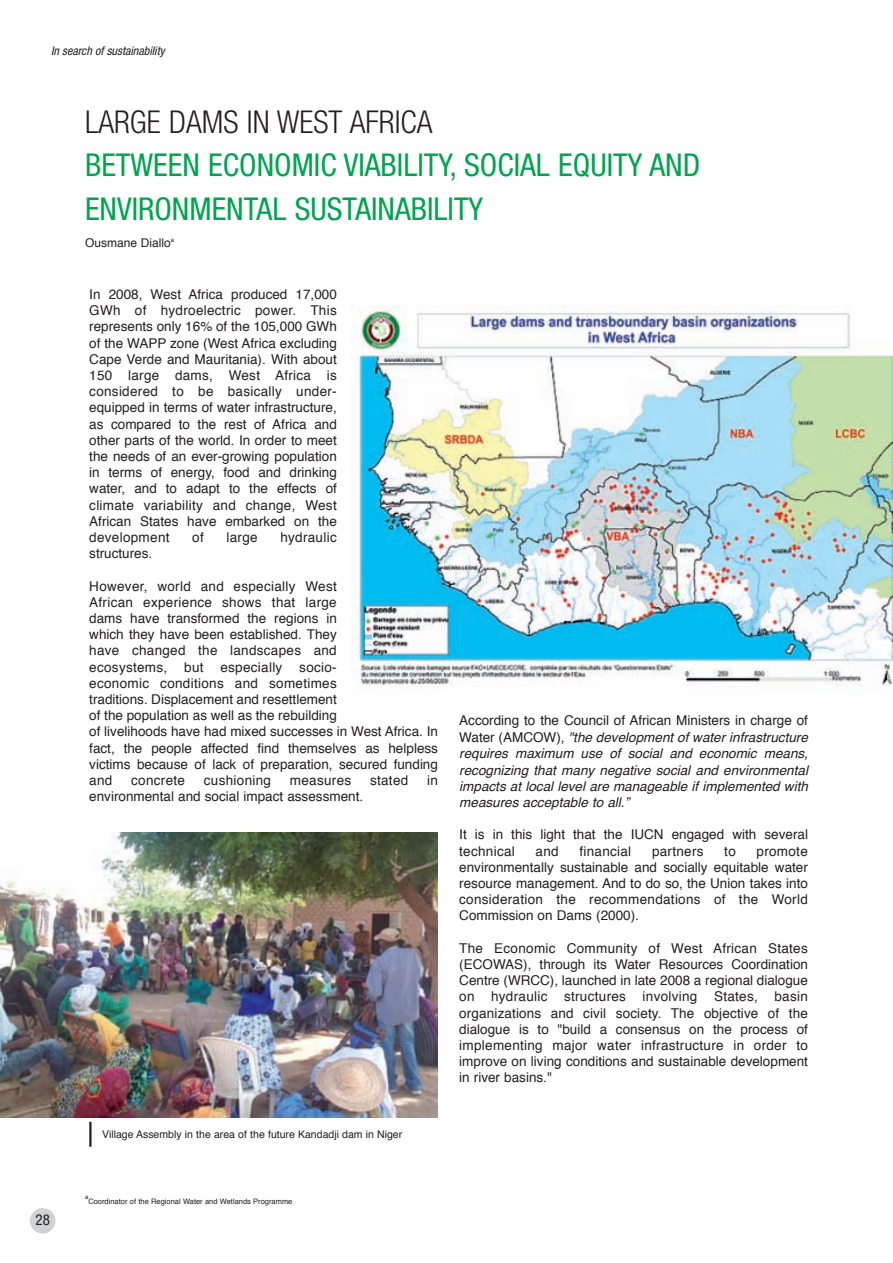
<style>
.page{position:relative;width:893px;height:1263px;background:#fff}
.page>*{position:absolute;margin:0;border:0;box-sizing:border-box;transform-origin:0 0}
.t1{font:condensed 31.5px/43.5px "Helvetica Neue";color:#00a54f}
.t2{font:300 condensed 31.5px "Helvetica Neue";color:#231f20}
.t3{font:condensed 15px "Helvetica Neue";color:#231f20}
.t4{font:13.5px/16.2px "Helvetica";color:#231f20;text-align:justify}
.t5{font:italic 13.5px/16.4px "Helvetica";color:#231f20;text-align:justify}
.t6{font:13.5px "Helvetica";letter-spacing:.02em;color:#231f20}
.t7{font:italic condensed 12px "Helvetica Neue";color:#231f20}
.t8{font:12px "Helvetica";color:#231f20}
.t9{font:10.5px "Helvetica";color:#231f20}
.t10{font:7.5px "Helvetica";color:#231f20}
.t11{font:6px "Helvetica";color:#231f20}
.s1{font-style:normal}
</style>
<div class="page">
<img style="left:352px;top:305px;width:541px;height:381px">
<img style="left:0;top:832px;width:438px;height:285px">
<hr style="left:89px;top:1122px;width:3px;height:25px;background:#231f20">
<div style="left:30px;top:1208px;width:25px;height:25px;background:#d1d2d4;border-radius:50%"></div>
<p class="t7" style="left:51px;top:46px;width:115px">In search of sustainability</p>
<h1 class="t2" style="left:85px;top:110px;width:349px">LARGE DAMS IN WEST AFRICA</h1>
<h1 class="t1" style="left:85px;top:146px;width:617px">BETWEEN ECONOMIC VIABILITY, SOCIAL EQUITY AND<br>ENVIRONMENTAL SUSTAINABILITY</h1>
<p class="t8" style="left:85px;top:237px;width:91px">Ousmane Diallo<sup>a</sup></p>
<p class="t3" style="left:35px;top:1214px;width:16px">28</p>
<p class="t4" style="left:89px;top:287px;width:249px">In 2008, West Africa produced 17,000<br>GWh of hydroelectric power. This represents only 16% of the 105,000 GWh of the WAPP zone (West Africa excluding Cape Verde and Mauritania). With about 150 large dams, West Africa is considered to be basically under&shy;equipped in terms of water infrastructure, as compared to the rest of Africa and other parts of the world. In order to meet the needs of an ever-growing population in terms of energy, food and drinking water, and to adapt to the effects of climate variability and change, West African States have embarked on the development</p>
<p class="t4" style="left:192px;top:530px;width:13px">of</p>
<p class="t4" style="left:226px;top:530px;width:33px">large</p>
<p class="t6" style="left:280px;top:532px;width:58px">hydraulic</p>
<p class="t4" style="left:89px;top:546px;width:65px">structures.</p>
<p class="t4" style="left:89px;top:579px;width:249px">However, world and especially West African experience shows that large dams have transformed the regions in which they have been established. They have changed the landscapes and ecosystems,</p>
<p class="t4" style="left:184px;top:660px;width:21px">but</p>
<p class="t6" style="left:220px;top:661px;width:63px">especially</p>
<p class="t4" style="left:89px;top:660px;width:350px;text-align:left;text-indent:210px">socio-<br>economic conditions and sometimes<br>traditions. Displacement and resettlement<br>of the population as well as the rebuilding<br>of livelihoods have had mixed successes in West Africa. In fact, the people affected find themselves as helpless victims because of lack of preparation, secured funding and</p>
<p class="t6" style="left:131px;top:775px;width:55px">concrete</p>
<p class="t6" style="left:204px;top:775px;width:69px">cushioning</p>
<p class="t6" style="left:290px;top:775px;width:63px">measures</p>
<p class="t4" style="left:370px;top:773px;width:40px">stated</p>
<p class="t4" style="left:427px;top:773px;width:12px">in</p>
<p class="t4" style="left:89px;top:789px;width:275px">environmental and social impact assessment.</p>
<p class="t9" style="left:102px;top:1129px;width:302px">Village Assembly in the area of the future Kandadji dam in Niger</p>
<p class="t5" style="left:459px;top:713px;width:350px"><span class="s1">According to the Council of African Ministers in charge of Water (AMCOW),</span> "the development of water infrastructure requires maximum use of social and economic means, recognizing that many negative social and environmental impacts at local level are manageable if implemented with measures acceptable to all.”</p>
<p class="t4" style="left:459px;top:828px;width:350px">It is in this light that the IUCN engaged with several technical</p>
<p class="t4" style="left:536px;top:844px;width:25px">and</p>
<p class="t6" style="left:579px;top:845px;width:53px">financial</p>
<p class="t6" style="left:652px;top:845px;width:53px">partners</p>
<p class="t4" style="left:724px;top:844px;width:13px">to</p>
<p class="t4" style="left:459px;top:844px;width:350px;text-indent:297px">promote environmentally sustainable and socially equitable water resource management. And to do so, the Union takes into consideration the recommendations of the World Commission on Dams (2000).</p>
<p class="t4" style="left:459px;top:941px;width:350px">The Economic Community of West African States (ECOWAS), through its Water Resources Coordination Centre (WRCC), launched in late 2008 a regional dialogue on hydraulic structures involving States, basin organizations and civil society. The objective of the dialogue is to "build a consensus on the process of implementing major water infrastructure in order to improve on living conditions and sustainable development in river basins."</p>
<p class="t11" style="left:85px;top:1194px;width:5px">a</p>
<p class="t10" style="left:88px;top:1198px;width:206px">Coordinator of the Regional Water and Wetlands Programme</p>
</div>
